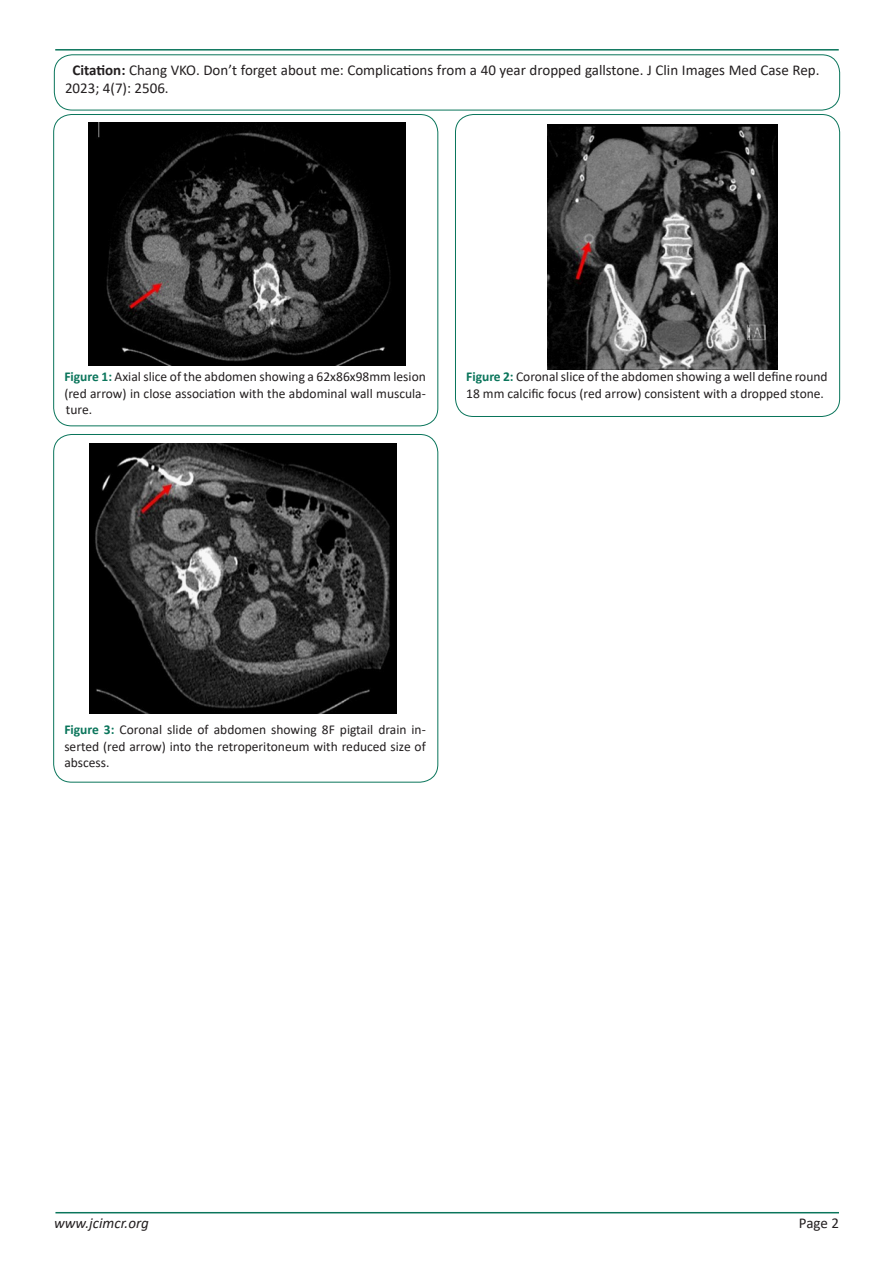
<style>
.page{position:relative;width:893px;height:1263px;background:#fff}
.page>*{position:absolute;margin:0;border:0;box-sizing:border-box;transform-origin:0 0}
.t1{font:15px/18px "Calibri";color:#231f20}
.t2{font:italic 15px "Calibri";color:#231f20}
.t3{font:13.5px/16.5px "Calibri";color:#231f20;text-align:justify}
.s1{font-weight:700}
.s2{font-weight:700;color:#0a755b}
</style>
<div class="page">
<hr style="left:55px;top:1212px;width:784px;height:1px;background:#0a755b">
<hr style="left:55px;top:49px;width:784px;height:2px;background:#0a755b">
<div style="left:54px;top:55px;width:786px;height:55px;border:1px solid #0a755b;border-radius:18px"></div>
<div style="left:53px;top:114px;width:385px;height:312px;border:1px solid #0a755b;border-radius:18px"></div>
<img style="left:88px;top:123px;width:317px;height:242px">
<div style="left:455px;top:114px;width:385px;height:303px;border:1px solid #0a755b;border-radius:18px"></div>
<img style="left:547px;top:124px;width:230px;height:246px">
<div style="left:53px;top:434px;width:385px;height:348px;border:1px solid #0a755b;border-radius:18px"></div>
<img style="left:89px;top:443px;width:307px;height:270px">
<p class="t1" style="left:65px;top:61px;width:756px;text-indent:8px"><span class="s1">Citation:</span> Chang VKO. Don’t forget about me: Complications from a 40 year dropped gallstone. J Clin Images Med Case Rep.<br>2023; 4(7): 2506.</p>
<p class="t3" style="left:64px;top:368px;width:363px"><span class="s2">Figure 1:</span> Axial slice of the abdomen showing a 62x86x98mm lesion (red arrow) in close association with the abdominal wall muscula&shy;ture.</p>
<p class="t3" style="left:466px;top:368px;width:363px"><span class="s2">Figure 2:</span> Coronal slice of the abdomen showing a well define round<br>18 mm calcific focus (red arrow) consistent with a dropped stone.</p>
<p class="t3" style="left:64px;top:721px;width:363px"><span class="s2">Figure 3:</span> Coronal slide of abdomen showing 8F pigtail drain in&shy;serted (red arrow) into the retroperitoneum with reduced size of abscess.</p>
<p class="t2" style="left:54px;top:1212px;width:96px">www.jcimcr.org</p>
<p class="t1" style="left:799px;top:1213px;width:42px">Page 2</p>
</div>
